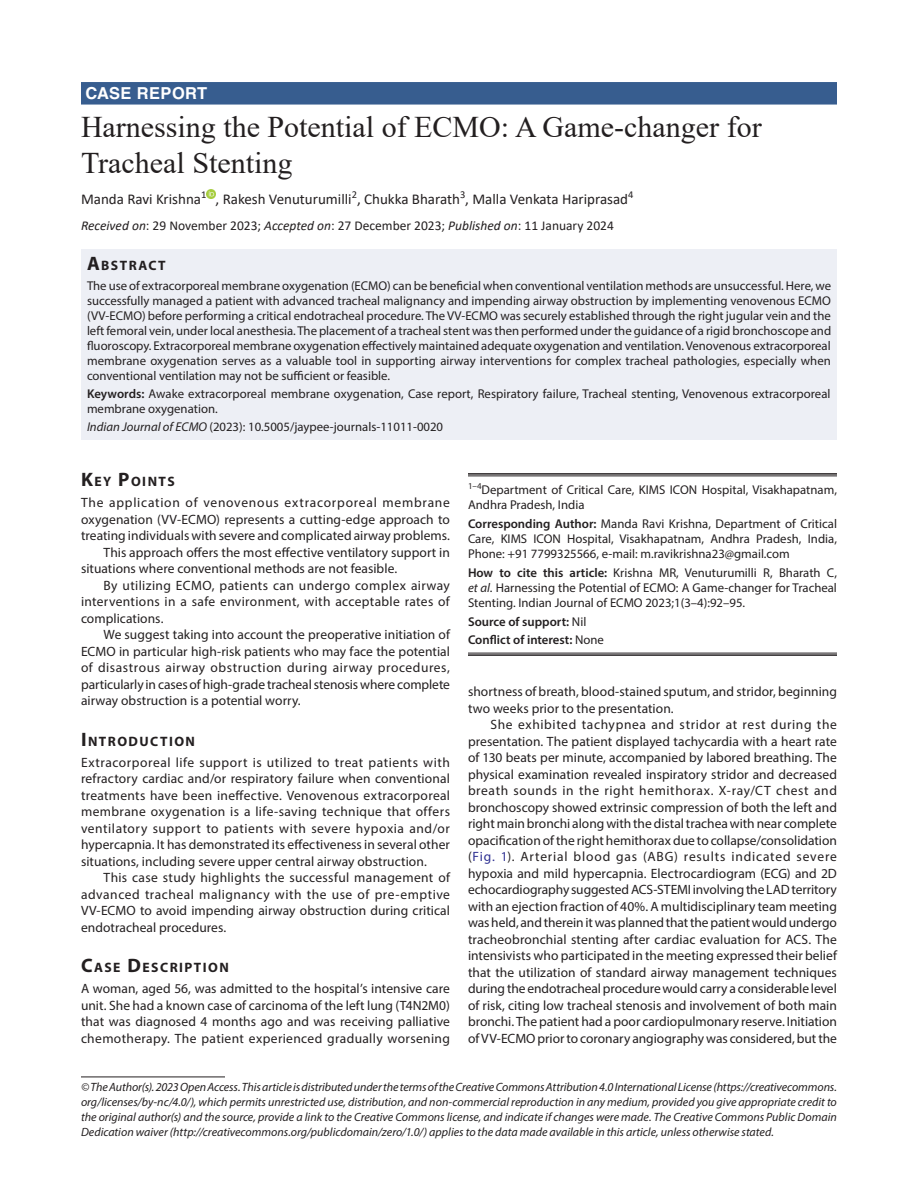
<style>
.page{position:relative;width:918px;height:1188px;background:#fff}
.page>*{position:absolute;margin:0;border:0;box-sizing:border-box;transform-origin:0 0}
.t1{font:30px/36px "Times New Roman";color:#231f20}
.ArticleType{font:700 16.5px "Helvetica LT Std";letter-spacing:.025em;color:#fff}
.AuthorName{font:15px "Calibri";color:#231f20}
.Head-1_copy{font:700 13.65px "Myriad Pro";letter-spacing:.105em;color:#231f20}
.AbstractTitle{font:700 13.65px "Myriad Pro";letter-spacing:.105em;color:#231f20}
.Para-Indent{font:13.5px/16.5px "Myriad Pro";color:#231f20;text-align:justify}
.Para-NoIndent{font:13.5px/16.5px "Myriad Pro";letter-spacing:.005em;color:#231f20;text-align:justify}
.PAS_History{font:13.5px "Calibri";color:#231f20}
.Abstract-Para-first{font:12.75px/15px "Myriad Pro";color:#231f20;text-align:justify}
.Corresponding_Author{font:12.75px/15.3px "Myriad Pro";color:#231f20;text-align:justify}
.How_to_Cite{font:12.75px/15.3px "Myriad Pro";color:#231f20;text-align:justify}
.Keywords{font:12.75px/15px "Myriad Pro";letter-spacing:.005em;color:#231f20}
.Affiliation-first{font:12.75px/15.3px "Myriad Pro";color:#231f20}
.JT_DOI{font:12.75px "Myriad Pro";color:#231f20}
.COI{font:600 12.75px "Myriad Pro";color:#231f20}
.Source{font:600 12.75px "Myriad Pro";color:#231f20}
.FootNote{font:italic 12px/15px "Myriad Pro";color:#231f20;text-align:justify}
.s1{font-style:italic}
.s2{font-size:19.5px}
.s3{font-weight:600}
.s4{font-weight:400}
.s5{color:#2e3092}
</style>
<div class="page">
<div style="left:81px;top:82px;width:756px;height:23px;background:#375d8f"></div>
<div style="left:81px;top:250px;width:756px;height:25px;background:#edeff5"></div>
<div style="left:81px;top:274px;width:756px;height:115px;background:#edeff5"></div>
<div style="left:81px;top:382px;width:756px;height:40px;background:#edeff5"></div>
<div style="left:81px;top:415px;width:756px;height:25px;background:#edeff5"></div>
<svg style="left:206px;top:189px;width:10px;height:9px"></svg>
<hr style="left:81px;top:1077px;width:144px;height:1px;background:#231f20">
<hr style="left:468px;top:473px;width:369px;height:2px;background:#231f20">
<hr style="left:468px;top:476px;width:369px;height:1px;background:#231f20">
<hr style="left:468px;top:653px;width:369px;height:1px;background:#231f20">
<hr style="left:468px;top:654px;width:369px;height:2px;background:#231f20">
<p class="ArticleType" style="left:86px;top:83px;width:123px">CASE REPORT</p>
<p class="t1" style="left:81px;top:108px;width:682px">Harnessing the Potential of ECMO: A Game-changer for<br>Tracheal Stenting</p>
<p class="AuthorName" style="left:81px;top:189px;width:554px">Manda Ravi Krishna<sup>1</sup> , Rakesh Venuturumilli<sup>2</sup>, Chukka Bharath<sup>3</sup>, Malla Venkata Hariprasad<sup>4</sup></p>
<p class="PAS_History" style="left:81px;top:216px;width:534px"><span class="s1">Received on</span>: 29 November 2023; <span class="s1">Accepted on</span>: 27 December 2023; <span class="s1">Published on</span>: 11 January 2024</p>
<p class="AbstractTitle" style="left:87px;top:257px;width:80px"><span class="s2">A</span>BSTRACT</p>
<p class="Abstract-Para-first" style="left:87px;top:278px;width:746px">The use of extracorporeal membrane oxygenation (ECMO) can be beneficial when conventional ventilation methods are unsuccessful. Here, we successfully managed a patient with advanced tracheal malignancy and impending airway obstruction by implementing venovenous ECMO (VV-ECMO) before performing a critical endotracheal procedure. The VV-ECMO was securely established through the right jugular vein and the left femoral vein, under local anesthesia. The placement of a tracheal stent was then performed under the guidance of a rigid bronchoscope and fluoroscopy. Extracorporeal membrane oxygenation effectively maintained adequate oxygenation and ventilation. Venovenous extracorporeal membrane oxygenation serves as a valuable tool in supporting airway interventions for complex tracheal pathologies, especially when conventional ventilation may not be sufficient or feasible.</p>
<p class="Keywords" style="left:87px;top:386px;width:745px"><span class="s3">Keywords:</span> Awake extracorporeal membrane oxygenation, Case report, Respiratory failure, Tracheal stenting, Venovenous extracorporeal membrane oxygenation.</p>
<p class="JT_DOI" style="left:87px;top:419px;width:358px"><span class="s1">Indian Journal of ECMO</span> (2023): 10.5005/jaypee-journals-11011-0020</p>
<p class="Head-1_copy" style="left:81px;top:473px;width:95px"><span class="s2">K</span>EY <span class="s2">P</span>OINTS</p>
<p class="Para-NoIndent" style="left:81px;top:494px;width:371px">The application of venovenous extracorporeal membrane oxygenation (VV-ECMO) represents a cutting-edge approach to treating individuals with severe and complicated airway problems.</p>
<p class="Para-Indent" style="left:81px;top:544px;width:370px;text-indent:22px">This approach offers the most effective ventilatory support in situations where conventional methods are not feasible.</p>
<p class="Para-Indent" style="left:81px;top:577px;width:371px;text-indent:22px">By utilizing ECMO, patients can undergo complex airway interventions in a safe environment, with acceptable rates of complications.</p>
<p class="Para-Indent" style="left:81px;top:626px;width:371px;text-indent:22px">We suggest taking into account the preoperative initiation of ECMO in particular high-risk patients who may face the potential of disastrous airway obstruction during airway procedures, particularly in cases of high-grade tracheal stenosis where complete airway obstruction is a potential worry.</p>
<p class="Head-1_copy" style="left:81px;top:732px;width:116px"><span class="s2">I</span> NTRODUCTION</p>
<p class="Para-NoIndent" style="left:81px;top:754px;width:371px">Extracorporeal life support is utilized to treat patients with refractory cardiac and/or respiratory failure when conventional treatments have been ineffective. Venovenous extracorporeal membrane oxygenation is a life-saving technique that offers ventilatory support to patients with severe hypoxia and/or hypercapnia. It has demonstrated its effectiveness in several other situations, including severe upper central airway obstruction.</p>
<p class="Para-Indent" style="left:81px;top:869px;width:371px;text-indent:22px">This case study highlights the successful management of advanced tracheal malignancy with the use of pre-emptive VV-ECMO to avoid impending airway obstruction during critical endotracheal procedures.</p>
<p class="Head-1_copy" style="left:81px;top:959px;width:149px"><span class="s2">C</span>ASE <span class="s2">D</span>ESCRIPTION</p>
<p class="Para-NoIndent" style="left:81px;top:980px;width:371px">A woman, aged 56, was admitted to the hospital’s intensive care unit. She had a known case of carcinoma of the left lung (T4N2M0) that was diagnosed 4 months ago and was receiving palliative chemotherapy. The patient experienced gradually worsening</p>
<p class="Affiliation-first" style="left:468px;top:482px;width:371px"><sup>1–4</sup>Department of Critical Care, KIMS ICON Hospital, Visakhapatnam,<br>Andhra Pradesh, India</p>
<p class="Corresponding_Author" style="left:468px;top:516px;width:371px"><span class="s3">Corresponding Author:</span> Manda Ravi Krishna, Department of Critical Care, KIMS ICON Hospital, Visakhapatnam, Andhra Pradesh, India, Phone: +91 7799325566, e-mail: m.ravikrishna23@gmail.com</p>
<p class="How_to_Cite" style="left:468px;top:565px;width:371px"><span class="s3">How to cite this article:</span> Krishna MR, Venuturumilli R, Bharath C, <span class="s1">et al</span>. Harnessing the Potential of ECMO: A Game-changer for Tracheal Stenting. Indian Journal of ECMO 2023;1(3–4):92–95.</p>
<p class="Source" style="left:468px;top:613px;width:120px">Source of support: <span class="s4">Nil</span></p>
<p class="COI" style="left:468px;top:631px;width:137px">Conflict of interest: <span class="s4">None</span></p>
<p class="Para-NoIndent" style="left:468px;top:683px;width:370px">shortness of breath, blood-stained sputum, and stridor, beginning two weeks prior to the presentation.</p>
<p class="Para-Indent" style="left:468px;top:716px;width:371px;text-indent:22px">She exhibited tachypnea and stridor at rest during the presentation. The patient displayed tachycardia with a heart rate of 130 beats per minute, accompanied by labored breathing. The physical examination revealed inspiratory stridor and decreased breath sounds in the right hemithorax. X-ray/CT chest and bronchoscopy showed extrinsic compression of both the left and right main bronchi along with the distal trachea with near complete opacification of the right hemithorax due to collapse/consolidation (<span class="s5">Fig. 1</span>). Arterial blood gas (ABG) results indicated severe hypoxia and mild hypercapnia. Electrocardiogram (ECG) and 2D echocardiography suggested ACS-STEMI involving the LAD territory with an ejection fraction of 40%. A multidisciplinary team meeting was held, and therein it was planned that the patient would undergo tracheobronchial stenting after cardiac evaluation for ACS. The intensivists who participated in the meeting expressed their belief that the utilization of standard airway management techniques during the endotracheal procedure would carry a considerable level of risk, citing low tracheal stenosis and involvement of both main bronchi. The patient had a poor cardiopulmonary reserve. Initiation of VV-ECMO prior to coronary angiography was considered, but the</p>
<p class="FootNote" style="left:81px;top:1079px;width:758px">© The Author(s). 2023 Open Access. This article is distributed under the terms of the Creative Commons Attribution 4.0 International License (https://creativecommons. org/licenses/by-nc/4.0/), which permits unrestricted use, distribution, and non-commercial reproduction in any medium, provided you give appropriate credit to the original author(s) and the source, provide a link to the Creative Commons license, and indicate if changes were made. The Creative Commons Public Domain Dedication waiver (http://creativecommons.org/publicdomain/zero/1.0/) applies to the data made available in this article, unless otherwise stated.</p>
</div>
